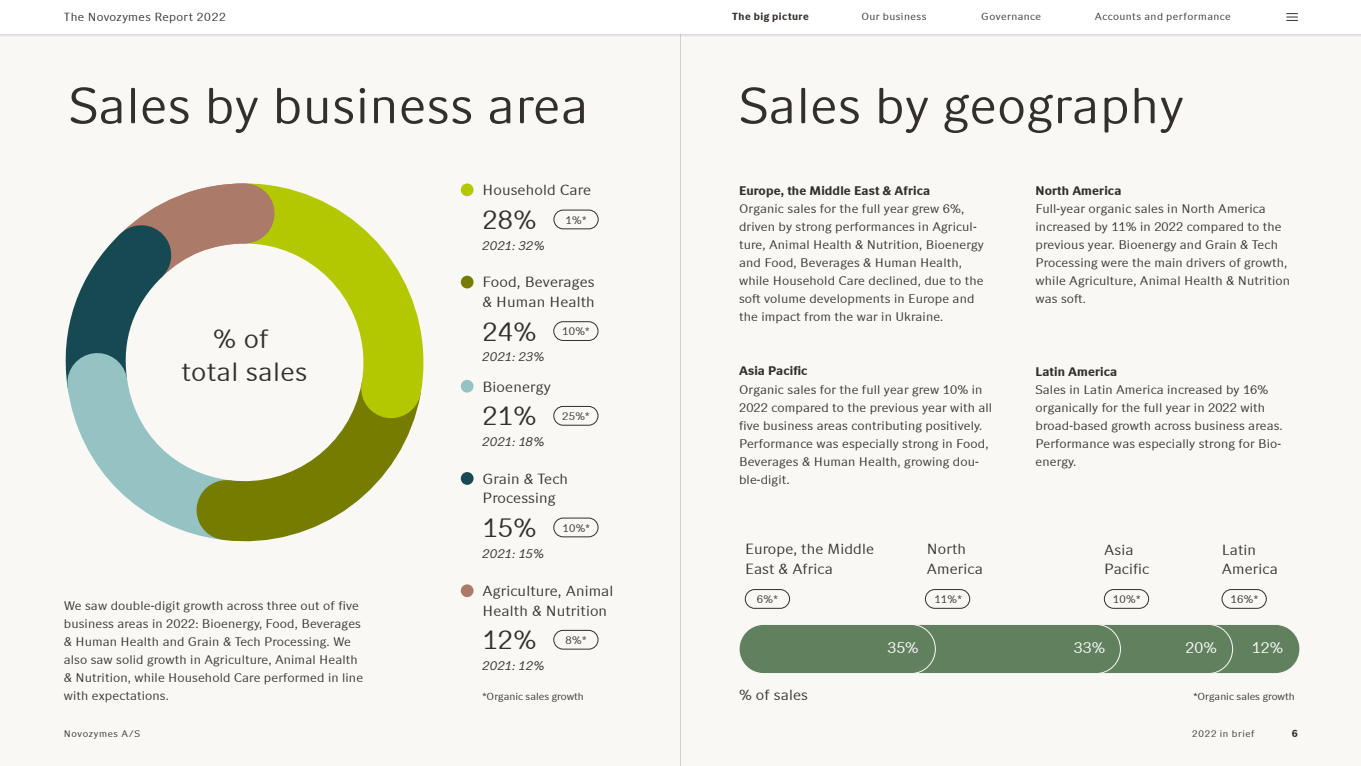
<style>
.page{position:relative;width:1361px;height:766px;background:#fff}
.page>*{position:absolute;margin:0;border:0;box-sizing:border-box;transform-origin:0 0}
.t1{font:51px "Novozymes";letter-spacing:.01em;color:#332f2d}
.t2{font:27px/32.4px "Novozymes";letter-spacing:.01em;color:#332f2d;text-align:center}
.t3{font:15.75px "Novozymes";letter-spacing:.01em;color:#fff}
.t4{font:15px/19.5px "Novozymes";letter-spacing:.01em;color:#332f2d}
.t5{font:12.75px/18px "Novozymes";letter-spacing:.01em;color:#332f2d}
.t6{font:700 12.75px "Novozymes";letter-spacing:.01em;color:#332f2d}
.t7{font:italic 12.75px "Novozymes";letter-spacing:.03em;color:#332f2d}
.t8{font:12px "Novozymes";letter-spacing:.035em;color:#332f2d}
.t9{font:11.25px "Novozymes";letter-spacing:.03em;color:#332f2d}
.t10{font:10.5px "Novozymes";letter-spacing:.035em;color:#332f2d}
.t11{font:10.5px "Novozymes";color:#332f2d}
.t12{font:700 10.5px "Novozymes";letter-spacing:.045em;color:#332f2d}
.t13{font:9.75px "Novozymes";letter-spacing:.065em;color:#332f2d}
</style>
<div class="page">
<hr style="left:680px;top:0;width:1px;height:765px;background:#d3d1d0">
<div style="left:461px;top:183px;width:12px;height:13px;background:#b3c800;border-radius:50%"></div>
<div style="left:554px;top:210px;width:44px;height:19px;border:1px solid #332f2d;border-radius:9px"></div>
<div style="left:461px;top:380px;width:12px;height:12px;background:#95c2c3;border-radius:50%"></div>
<div style="left:553px;top:406px;width:45px;height:19px;border:1px solid #332f2d;border-radius:9px"></div>
<div style="left:461px;top:275px;width:12px;height:13px;background:#767c00;border-radius:50%"></div>
<div style="left:553px;top:321px;width:45px;height:19px;border:1px solid #332f2d;border-radius:9px"></div>
<div style="left:461px;top:472px;width:12px;height:12px;background:#164951;border-radius:50%"></div>
<div style="left:553px;top:517px;width:45px;height:20px;border:1px solid #332f2d;border-radius:9px"></div>
<div style="left:461px;top:584px;width:12px;height:13px;background:#ab7a68;border-radius:50%"></div>
<div style="left:553px;top:630px;width:45px;height:19px;border:1px solid #332f2d;border-radius:9px"></div>
<div style="left:745px;top:589px;width:45px;height:19px;border:1px solid #332f2d;border-radius:9px"></div>
<div style="left:925px;top:589px;width:45px;height:19px;border:1px solid #332f2d;border-radius:9px"></div>
<div style="left:1104px;top:589px;width:45px;height:19px;border:1px solid #332f2d;border-radius:9px"></div>
<div style="left:1222px;top:589px;width:44px;height:19px;border:1px solid #332f2d;border-radius:9px"></div>
<svg style="left:65px;top:340px;width:95px;height:181px"></svg>
<svg style="left:160px;top:446px;width:237px;height:96px"></svg>
<svg style="left:185px;top:193px;width:239px;height:264px"></svg>
<svg style="left:66px;top:183px;width:239px;height:157px"></svg>
<div style="left:916px;top:624px;width:384px;height:49px;background:#61815e"></div>
<div style="left:739px;top:624px;width:196px;height:49px;background:#61815e;border-radius:25px"></div>
<div style="left:739px;top:624px;width:197px;height:49px;border:1px solid #f9f8f5;border-radius:25px"></div>
<div style="left:0;top:0;width:1361px;height:37px;background:#dddbd8"></div>
<div style="left:0;top:0;width:1361px;height:34px;background:#fff"></div>
<svg style="left:1286px;top:13px;width:11px;height:8px"></svg>
<p class="t8" style="left:64px;top:10px;width:164px">The Novozymes Report 2022</p>
<p class="t12" style="left:732px;top:11px;width:78px">The big picture</p>
<p class="t10" style="left:861px;top:11px;width:67px">Our business</p>
<p class="t10" style="left:981px;top:11px;width:61px">Governance</p>
<p class="t10" style="left:1095px;top:11px;width:137px">Accounts and performance</p>
<h1 class="t1" style="left:69px;top:77px;width:521px">Sales by business area</h1>
<h2 class="t2" style="left:182px;top:322px;width:127px">% of<br>total sales</h2>
<p class="t4" style="left:482px;top:180px;width:110px">Household Care</p>
<h2 class="t2" style="left:482px;top:203px;width:55px">28%</h2>
<p class="t7" style="left:482px;top:238px;width:64px">2021: 32%</p>
<p class="t9" style="left:565px;top:213px;width:22px">1%*</p>
<p class="t4" style="left:482px;top:272px;width:114px">Food, Beverages &amp; Human Health</p>
<h2 class="t2" style="left:482px;top:315px;width:55px">24%</h2>
<p class="t7" style="left:482px;top:349px;width:64px">2021: 23%</p>
<p class="t9" style="left:562px;top:325px;width:29px">10%*</p>
<p class="t4" style="left:482px;top:376px;width:70px">Bioenergy</p>
<h2 class="t2" style="left:482px;top:399px;width:55px">21%</h2>
<p class="t7" style="left:482px;top:434px;width:64px">2021: 18%</p>
<p class="t9" style="left:562px;top:409px;width:29px">25%*</p>
<p class="t4" style="left:482px;top:468px;width:87px">Grain &amp; Tech<br>Processing</p>
<h2 class="t2" style="left:482px;top:511px;width:55px">15%</h2>
<p class="t7" style="left:482px;top:546px;width:63px">2021: 15%</p>
<p class="t9" style="left:562px;top:521px;width:29px">10%*</p>
<h1 class="t1" style="left:739px;top:77px;width:446px">Sales by geography</h1>
<p class="t6" style="left:739px;top:184px;width:193px">Europe, the Middle East &amp; Africa</p>
<p class="t5" style="left:739px;top:200px;width:246px">Organic sales for the full year grew 6%, driven by strong performances in Agricul&shy;ture, Animal Health &amp; Nutrition, Bioenergy and Food, Beverages &amp; Human Health, while Household Care declined, due to the soft volume developments in Europe and the impact from the war in Ukraine.</p>
<p class="t6" style="left:739px;top:364px;width:70px">Asia Pacific</p>
<p class="t5" style="left:739px;top:380px;width:255px">Organic sales for the full year grew 10% in 2022 compared to the previous year with all five business areas contributing positively.<br>Performance was especially strong in Food, Beverages &amp; Human Health, growing dou&shy;ble-digit.</p>
<p class="t6" style="left:1035px;top:184px;width:87px">North America</p>
<p class="t5" style="left:1035px;top:200px;width:256px">Full-year organic sales in North America increased by 11% in 2022 compared to the previous year. Bioenergy and Grain &amp; Tech Processing were the main drivers of growth, while Agriculture, Animal Health &amp; Nutrition was soft.</p>
<p class="t6" style="left:1035px;top:364px;width:83px">Latin America</p>
<p class="t5" style="left:1035px;top:380px;width:249px">Sales in Latin America increased by 16% organically for the full year in 2022 with broad-based growth across business areas.<br>Performance was especially strong for Bio&shy;energy.</p>
<p class="t4" style="left:745px;top:539px;width:130px">Europe, the Middle<br>East &amp; Africa</p>
<p class="t4" style="left:927px;top:539px;width:58px">North<br>America</p>
<p class="t4" style="left:1104px;top:539px;width:47px">Asia<br>Pacific</p>
<p class="t4" style="left:1222px;top:539px;width:58px">Latin<br>America</p>
<p class="t5" style="left:64px;top:596px;width:301px">We saw double-digit growth across three out of five business areas in 2022: Bioenergy, Food, Beverages &amp; Human Health and Grain &amp; Tech Processing. We also saw solid growth in Agriculture, Animal Health &amp; Nutrition, while Household Care performed in line with expectations.</p>
<p class="t4" style="left:482px;top:581px;width:132px">Agriculture, Animal<br>Health &amp; Nutrition</p>
<h2 class="t2" style="left:482px;top:623px;width:55px">12%</h2>
<p class="t7" style="left:482px;top:658px;width:64px">2021: 12%</p>
<p class="t9" style="left:565px;top:633px;width:22px">8%*</p>
<p class="t9" style="left:757px;top:592px;width:22px">6%*</p>
<p class="t9" style="left:934px;top:592px;width:29px">11%*</p>
<p class="t9" style="left:1113px;top:592px;width:29px">10%*</p>
<p class="t9" style="left:1230px;top:592px;width:29px">16%*</p>
<p class="t3" style="left:887px;top:638px;width:33px">35%</p>
<p class="t3" style="left:1074px;top:638px;width:33px">33%</p>
<p class="t3" style="left:1185px;top:638px;width:33px">20%</p>
<p class="t3" style="left:1252px;top:638px;width:33px">12%</p>
<p class="t11" style="left:482px;top:690px;width:103px">*Organic sales growth</p>
<p class="t4" style="left:739px;top:684px;width:70px">% of sales</p>
<p class="t11" style="left:1193px;top:690px;width:103px">*Organic sales growth</p>
<p class="t13" style="left:64px;top:728px;width:78px">Novozymes A/S</p>
<p class="t13" style="left:1192px;top:728px;width:64px">2022 in brief</p>
<p class="t12" style="left:1292px;top:727px;width:7px">6</p>
</div>
